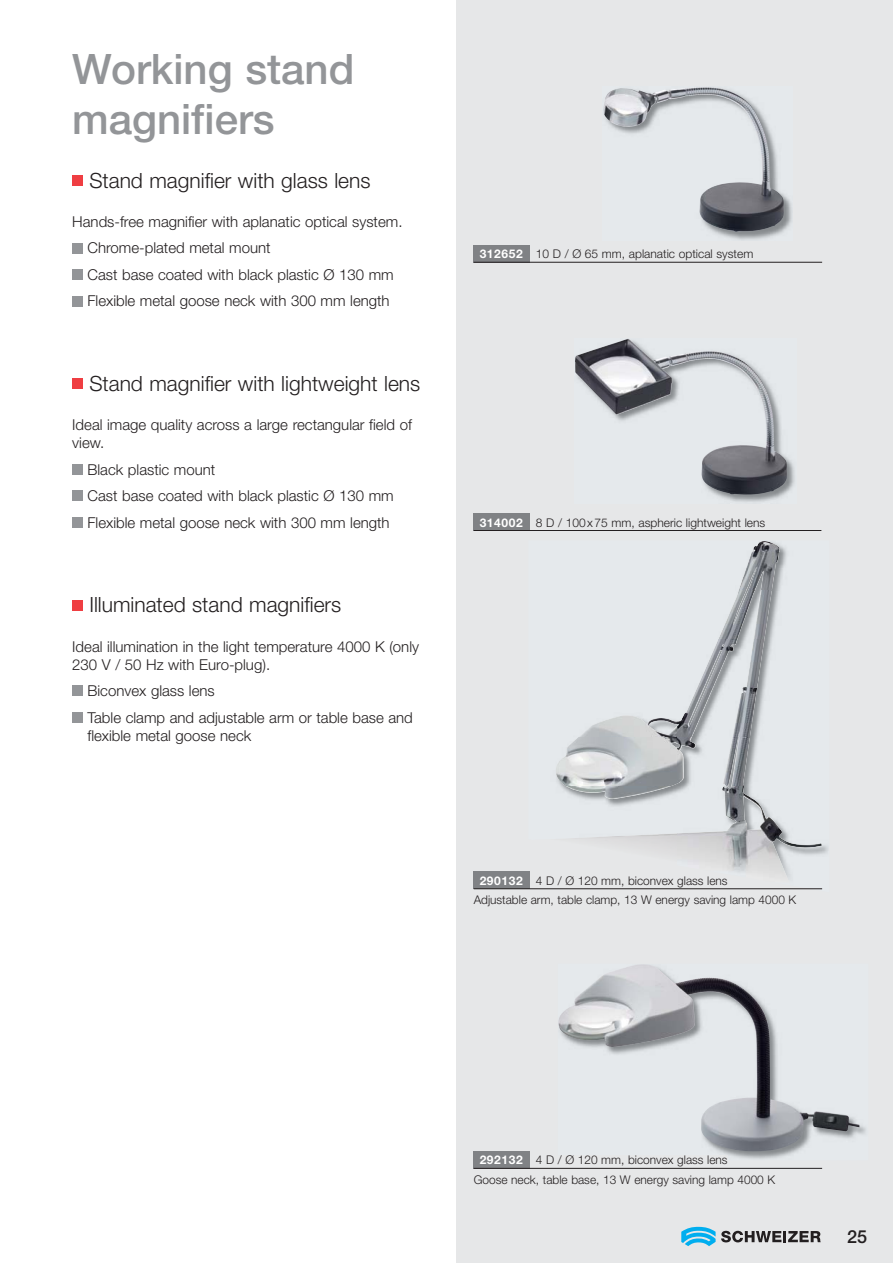
<style>
.page{position:relative;width:893px;height:1263px;background:#fff}
.page>*{position:absolute;margin:0;border:0;box-sizing:border-box;transform-origin:0 0}
.t1{font:500 42px/50.1px "Helvetica Neue";color:#939598}
.t2{font:300 21px "Helvetica Neue";color:#231f20}
.t3{font:500 18px "Helvetica Neue";color:#231f20}
.t4{font:300 15px/26.5px "Helvetica Neue";color:#231f20}
.t5{font:300 12px/19.2px "Helvetica Neue";color:#231f20;text-align:center}
.s1{font-weight:700;color:#fff}
</style>
<div class="page">
<div style="left:456px;top:0;width:437px;height:1263px;background:#e6e7e8"></div>
<svg style="left:681px;top:1227px;width:140px;height:19px"></svg>
<img style="left:737px;top:541px;width:91px;height:349px">
<svg style="left:671px;top:732px;width:6px;height:6px"></svg>
<img style="left:677px;top:732px;width:81px;height:6px">
<img style="left:671px;top:738px;width:80px;height:49px">
<img style="left:671px;top:787px;width:93px;height:43px">
<div style="left:72px;top:175px;width:11px;height:11px;background:#ef3e42"></div>
<div style="left:72px;top:243px;width:11px;height:10px;background:#939598"></div>
<div style="left:72px;top:269px;width:11px;height:11px;background:#939598"></div>
<div style="left:72px;top:296px;width:11px;height:10px;background:#939598"></div>
<div style="left:72px;top:379px;width:11px;height:10px;background:#ef3e42"></div>
<div style="left:72px;top:464px;width:11px;height:11px;background:#939598"></div>
<div style="left:72px;top:491px;width:11px;height:10px;background:#939598"></div>
<div style="left:72px;top:517px;width:11px;height:11px;background:#939598"></div>
<div style="left:72px;top:600px;width:11px;height:10px;background:#ef3e42"></div>
<div style="left:72px;top:685px;width:11px;height:11px;background:#939598"></div>
<div style="left:72px;top:712px;width:11px;height:11px;background:#939598"></div>
<div style="left:474px;top:513px;width:56px;height:17px;background:#808285"></div>
<hr style="left:474px;top:530px;width:347px;height:1px;background:#231f20">
<div style="left:474px;top:1151px;width:56px;height:17px;background:#808285"></div>
<hr style="left:474px;top:1168px;width:348px;height:1px;background:#231f20">
<div style="left:474px;top:872px;width:56px;height:17px;background:#808285"></div>
<hr style="left:474px;top:888px;width:348px;height:1px;background:#231f20">
<img style="left:714px;top:195px;width:78px;height:45px">
<img style="left:603px;top:87px;width:181px;height:145px">
<img style="left:716px;top:457px;width:79px;height:45px">
<img style="left:575px;top:339px;width:212px;height:156px">
<img style="left:718px;top:1124px;width:148px;height:35px">
<img style="left:718px;top:1156px;width:9px;height:3px">
<img style="left:558px;top:964px;width:301px;height:187px">
<div style="left:474px;top:245px;width:56px;height:17px;background:#808285"></div>
<hr style="left:474px;top:262px;width:348px;height:1px;background:#231f20">
<h1 class="t1" style="left:72px;top:48px;width:284px">Working stand magnifiers</h1>
<h2 class="t2" style="left:89px;top:173px;width:283px">Stand magnifier with glass lens</h2>
<p class="t4" style="left:88px;top:210px;width:316px;text-indent:-15px">Hands-free magnifier with aplanatic optical system.<br>Chrome-plated metal mount<br>Cast base coated with black plastic Ø 130 mm Flexible metal goose neck with 300 mm length</p>
<h2 class="t2" style="left:89px;top:376px;width:332px">Stand magnifier with lightweight lens</h2>
<p class="t4" style="left:72px;top:417px;width:341px;line-height:18px">Ideal image quality across a large rectangular field of view.</p>
<p class="t4" style="left:88px;top:458px;width:308px">Black plastic mount<br>Cast base coated with black plastic Ø 130 mm<br>Flexible metal goose neck with 300 mm length</p>
<h2 class="t2" style="left:89px;top:597px;width:253px">Illuminated stand magnifiers</h2>
<p class="t4" style="left:72px;top:639px;width:348px;line-height:18px">Ideal illumination in the light temperature 4000 K (only<br>230 V / 50 Hz with Euro-plug).</p>
<p class="t4" style="left:88px;top:679px;width:327px">Biconvex glass lens<br>Table clamp and adjustable arm or table base and</p>
<p class="t4" style="left:88px;top:723px;width:165px">flexible metal goose neck</p>
<p class="t5" style="left:480px;top:246px;width:275px"><span class="s1">312652</span> 10 D / Ø 65 mm, aplanatic optical system</p>
<p class="t5" style="left:480px;top:514px;width:287px"><span class="s1">314002</span> 8 D / 100 x 75 mm, aspheric lightweight lens</p>
<p class="t5" style="left:474px;top:872px;width:324px;text-align:left;text-indent:6px"><span class="s1">290132</span> 4 D / Ø 120 mm, biconvex glass lens<br>Adjustable arm, table clamp, 13 W energy saving lamp 4000 K</p>
<p class="t5" style="left:480px;top:1152px;width:249px"><span class="s1">292132</span> 4 D / Ø 120 mm biconvex glass lens</p>
<p class="t5" style="left:474px;top:1152px;width:303px">,<br>Goose neck, table base, 13 W energy saving lamp 4000 K</p>
<p class="t3" style="left:847px;top:1230px;width:22px">25</p>
</div>
